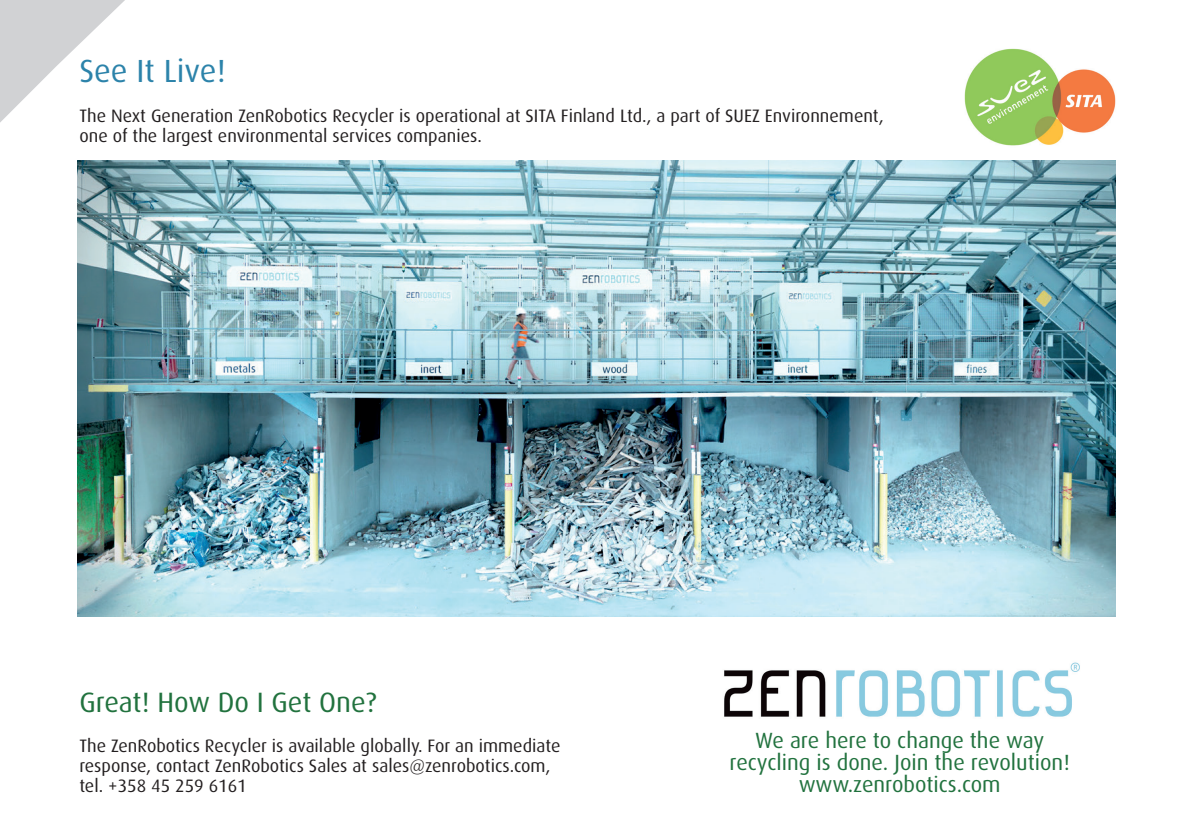
<style>
.page{position:relative;width:1191px;height:840px;background:#fff}
.page>*{position:absolute;margin:0;border:0;box-sizing:border-box;transform-origin:0 0}
.t1{font:32px "Dax";color:#2c83aa}
.t2{font:28px "Dax";color:#21723e}
.t3{font:22px/22px "Dax";color:#21723e;text-align:center}
.t4{font:18px/20px "Dax";color:#231f20}
</style>
<div class="page">
<img style="left:78px;top:160px;width:1037px;height:456px">
<img style="left:724px;top:662px;width:356px;height:55px">
<img style="left:964px;top:48px;width:152px;height:98px">
<svg style="left:0;top:0;width:125px;height:123px"></svg>
<h1 class="t1" style="left:79px;top:53px;width:148px">See It Live!</h1>
<p class="t4" style="left:79px;top:105px;width:806px">The Next Generation ZenRobotics Recycler is operational at SITA Finland Ltd., a part of SUEZ Environnement, one of the largest environmental services companies.</p>
<h2 class="t2" style="left:79px;top:686px;width:299px">Great! How Do I Get One?</h2>
<p class="t4" style="left:79px;top:735px;width:482px">The ZenRobotics Recycler is available globally. For an immediate response, contact ZenRobotics Sales at sales@zenrobotics.com, tel. +358 45 259 6161</p>
<p class="t3" style="left:729px;top:728px;width:341px">We are here to change the way recycling is done. Join the revolution! www.zenrobotics.com</p>
</div>
